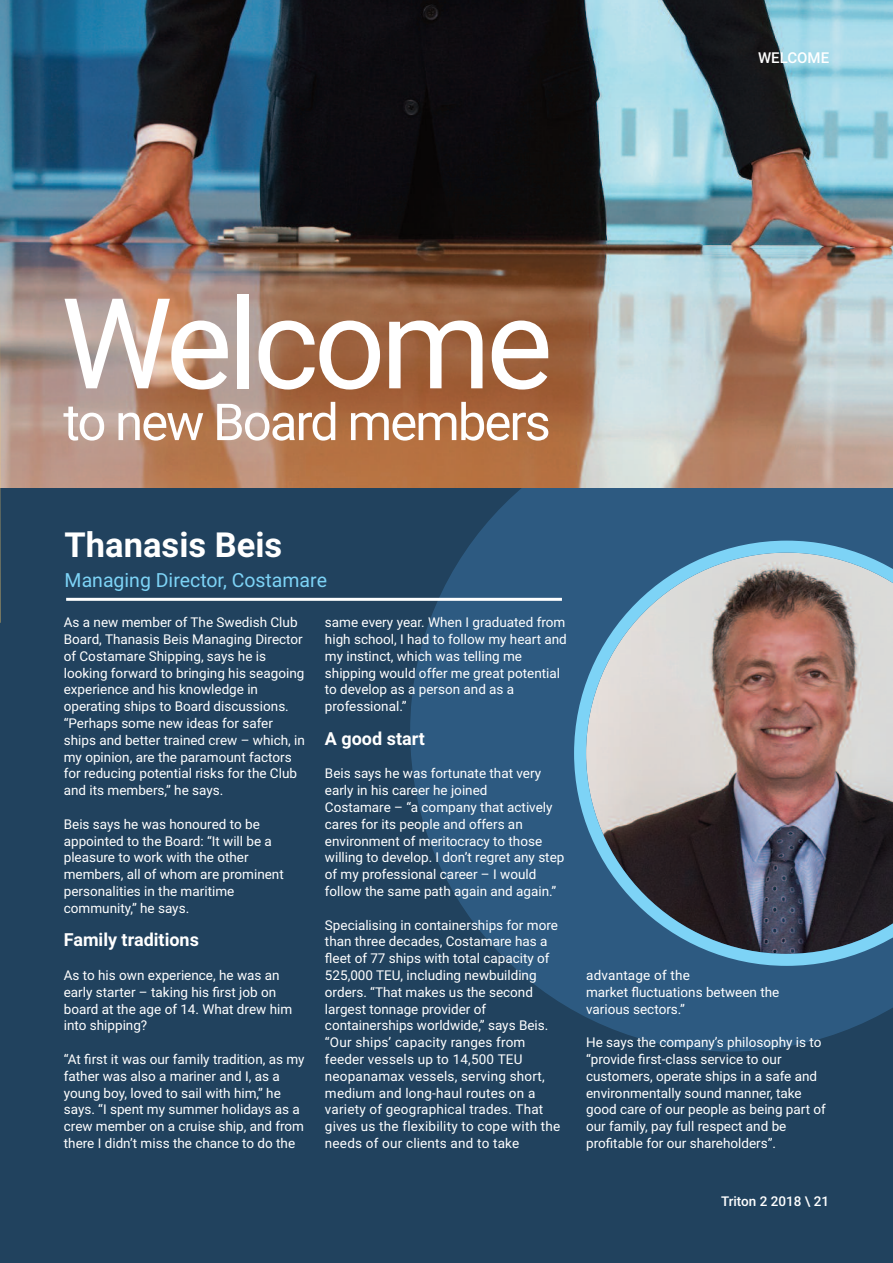
<style>
.page{position:relative;width:893px;height:1263px;background:#21425e}
.page>*{position:absolute;margin:0;border:0;box-sizing:border-box;transform-origin:0 0}
.t1{font:126px "Roboto";letter-spacing:-.04em;color:#fff}
.t2{font:51px "Roboto";letter-spacing:-.04em;color:#fff}
.t3{font:700 34.5px "Roboto";color:#fff}
.t4{font:19.5px "Roboto";color:#7dd3f6}
.t5{font:700 18px "Roboto";color:#fff}
.t6{font:500 15px "Roboto";color:#fff}
.t7{font:13.5px/16.8px "Roboto";color:#fff}
.t8{font:500 13.5px "Roboto";color:#fff}
</style>
<div class="page">
<svg style="left:410px;top:487px;width:483px;height:564px;fill:#2d5a81"></svg>
<img style="left:1px;top:0;width:892px;height:487px">
<svg style="left:0;top:0;width:1px;height:623px"></svg>
<svg style="left:574px;top:541px;width:319px;height:425px;background:#7d7f89"></svg>
<hr style="left:66px;top:598px;width:496px;height:3px;background:#fff">
<hr style="left:0;top:1003px;width:1px;height:146px;background:#cb4c3e">
<p class="t6" style="left:758px;top:49px;width:73px">WELCOME</p>
<h1 class="t1" style="left:61px;top:271px;width:494px">Welcome</h1>
<h2 class="t2" style="left:63px;top:393px;width:489px">to new Board members</h2>
<h3 class="t3" style="left:65px;top:524px;width:219px">Thanasis Beis</h3>
<h3 class="t4" style="left:65px;top:568px;width:264px">Managing Director, Costamare</h3>
<p class="t7" style="left:64px;top:614px;width:243px">As a new member of The Swedish Club Board, Thanasis Beis Managing Director of Costamare Shipping, says he is looking forward to bringing his seagoing experience and his knowledge in operating ships to Board discussions. “Perhaps some new ideas for safer ships and better trained crew – which, in my opinion, are the paramount factors for reducing potential risks for the Club and its members,” he says.</p>
<p class="t7" style="left:64px;top:816px;width:222px">Beis says he was honoured to be appointed to the Board: “It will be a pleasure to work with the other members, all of whom are prominent personalities in the maritime community,” he says.</p>
<h3 class="t5" style="left:64px;top:930px;width:137px">Family traditions</h3>
<p class="t7" style="left:64px;top:967px;width:230px">As to his own experience, he was an early starter – taking his first job on board at the age of 14. What drew him into shipping?</p>
<p class="t7" style="left:64px;top:1051px;width:242px">“At first it was our family tradition, as my father was also a mariner and I, as a young boy, loved to sail with him,” he says. “I spent my summer holidays as a crew member on a cruise ship, and from there I didn’t miss the chance to do the</p>
<p class="t7" style="left:325px;top:614px;width:243px">same every year. When I graduated from high school, I had to follow my heart and my instinct, which was telling me shipping would offer me great potential to develop as a person and as a professional.”</p>
<h3 class="t5" style="left:325px;top:728px;width:101px">A good start</h3>
<p class="t7" style="left:325px;top:765px;width:241px">Beis says he was fortunate that very early in his career he joined<br>Costamare – “a company that actively cares for its people and offers an environment of meritocracy to those willing to develop. I don’t regret any step of my professional career – I would follow the same path again and again.”</p>
<p class="t7" style="left:325px;top:916px;width:237px">Specialising in containerships for more than three decades, Costamare has a fleet of 77 ships with total capacity of 525,000 TEU, including newbuilding orders. “That makes us the second largest tonnage provider of containerships worldwide,” says Beis. “Our ships’ capacity ranges from feeder vessels up to 14,500 TEU neopanamax vessels, serving short, medium and long-haul routes on a variety of geographical trades. That gives us the flexibility to cope with the needs of our clients and to take</p>
<p class="t7" style="left:586px;top:967px;width:195px">advantage of the<br>market fluctuations between the various sectors.”</p>
<p class="t7" style="left:586px;top:1034px;width:241px">He says the company’s philosophy is to “provide first-class service to our customers, operate ships in a safe and environmentally sound manner, take good care of our people as being part of our family, pay full respect and be profitable for our shareholders”.</p>
<p class="t8" style="left:721px;top:1193px;width:110px">Triton 2 2018 \ 21</p>
</div>
